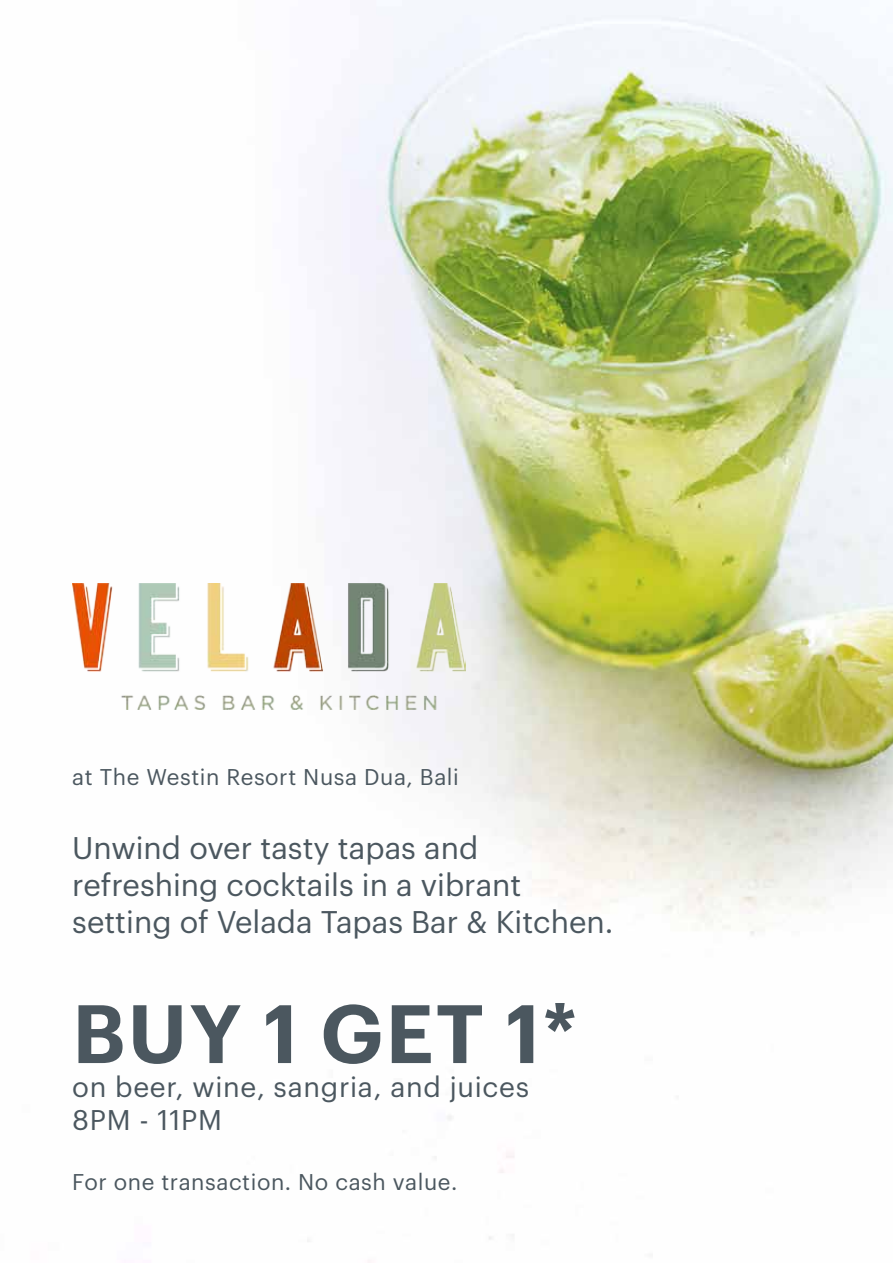
<style>
.page{position:relative;width:893px;height:1263px;background:#fff}
.page>*{position:absolute;margin:0;border:0;box-sizing:border-box;transform-origin:0 0}
.t1{font:600 80.85px "Graphik Starwood";color:#4b575f}
.t2{font:30.6px/36.8px "Graphik Starwood";color:#4b575f}
.t3{font:27.9px/33.5px "Graphik Starwood";letter-spacing:.025em;color:#4b575f}
.t4{font:22.35px "Graphik Starwood";letter-spacing:.025em;color:#4b575f}
</style>
<div class="page">
<img style="left:72px;top:0;width:821px;height:1242px">
<img style="left:72px;top:584px;width:393px;height:125px">
<p class="t4" style="left:72px;top:760px;width:388px">at The Westin Resort Nusa Dua, Bali</p>
<p class="t2" style="left:72px;top:827px;width:543px">Unwind over tasty tapas and refreshing cocktails in a vibrant setting of Velada Tapas Bar &amp; Kitchen.</p>
<h1 class="t1" style="left:72px;top:972px;width:507px">BUY 1 GET 1*</h1>
<p class="t3" style="left:72px;top:1067px;width:458px">on beer, wine, sangria, and juices<br>8PM - 11PM</p>
<p class="t4" style="left:72px;top:1165px;width:386px">For one transaction. No cash value.</p>
</div>
